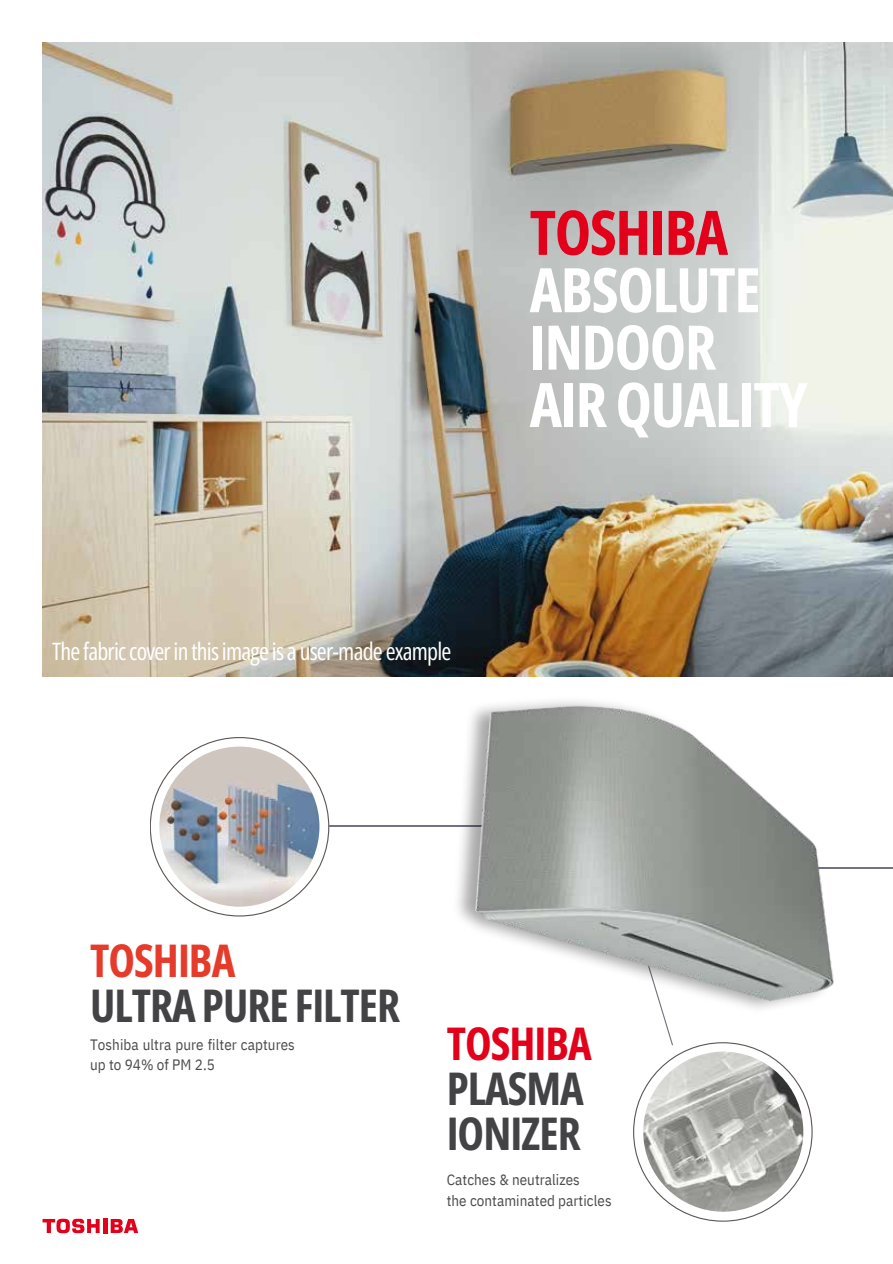
<style>
.page{position:relative;width:893px;height:1264px;background:#fff}
.page>*{position:absolute;margin:0;border:0;box-sizing:border-box;transform-origin:0 0}
.t1{font:700 61.5px/57.3px "Open Sans Condensed";letter-spacing:-.02em;color:#fff}
.t2{font:700 45px/45px "Open Sans Condensed";letter-spacing:-.02em;color:#434345}
.t3{font:700 45px "Open Sans Condensed";letter-spacing:-.02em;color:#e53b2a}
.t4{font:24px "Open Sans Condensed";letter-spacing:-.03em;color:#fff}
.t5{font:15px/20.2px "IBM Plex Sans Cond";letter-spacing:.005em;color:#4b4b4d}
.s1{color:#e2001a}
</style>
<div class="page">
<hr style="left:103px;top:1218px;width:4px;height:14px;background:#e2001a">
<svg style="left:111px;top:1219px;width:27px;height:13px"></svg>
<svg style="left:43px;top:1218px;width:57px;height:15px"></svg>
<img style="left:43px;top:43px;width:849px;height:633px">
<svg style="left:150px;top:737px;width:179px;height:179px"></svg>
<img style="left:159px;top:746px;width:160px;height:160px;border-radius:50%">
<hr style="left:329px;top:825px;width:173px;height:1px;background:#737282">
<svg style="left:633px;top:1014px;width:179px;height:207px"></svg>
<img style="left:334px;top:701px;width:558px;height:304px">
<p class="t1" style="left:529px;top:202px;width:232px"><span class="s1">TOSHIBA<br></span>ABSOLUTE<br>INDOOR</p>
<p class="t1" style="left:529px;top:374px;width:279px">AIR QUALITY</p>
<p class="t4" style="left:52px;top:634px;width:401px">The fabriccoverin thisimage is a user-made example</p>
<p class="t3" style="left:90px;top:928px;width:147px">TOSHIBA</p>
<p class="t2" style="left:90px;top:981px;width:311px">ULTRA PURE FILTER</p>
<p class="t5" style="left:90px;top:1034px;width:206px">Toshiba ultra pure filter captures up to 94% of PM 2.5</p>
<p class="t2" style="left:446px;top:1019px;width:147px"><span class="s1">TOSHIBA<br></span>PLASMA<br>IONIZER</p>
<p class="t5" style="left:446px;top:1169px;width:135px">Catches &amp; neutralizes</p>
<p class="t5" style="left:446px;top:1189px;width:166px">the contaminated particles</p>
</div>
